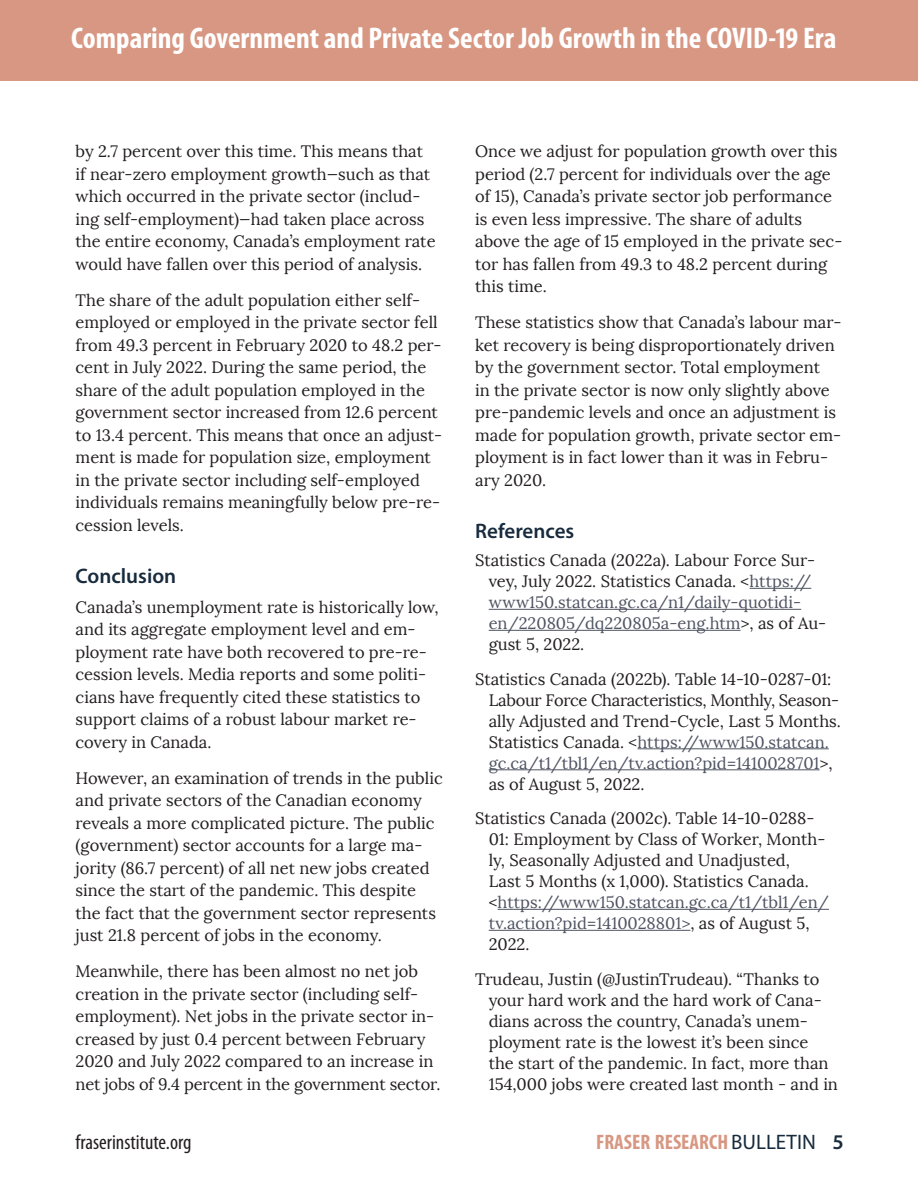
<style>
.page{position:relative;width:918px;height:1188px;background:#fff}
.page>*{position:absolute;margin:0;border:0;box-sizing:border-box;transform-origin:0 0}
.t1{font:700 condensed 30px "Myriad Pro";color:#fff}
.t2{font:700 condensed 21px "Myriad Pro";color:#d79782}
.Head_2{font:600 21px "Myriad Pro";color:#182b3d}
.t3{font:condensed 21px "Myriad Pro";color:#231f20}
.biblio_entry{font:16.5px/22.5px "Lora";color:#231f20}
.s1{color:#4f5463}
.s2{font-weight:400;font-stretch:normal;color:#182b3d}
.s3{font-weight:600;font-stretch:normal;color:#182b3d}
</style>
<div class="page">
<div style="left:0;top:0;width:918px;height:81px;background:#d79782"></div>
<hr style="left:750px;top:588px;width:61px;height:1px;background:#4f5463">
<hr style="left:489px;top:609px;width:312px;height:1px;background:#4f5463">
<hr style="left:489px;top:630px;width:252px;height:1px;background:#4f5463">
<hr style="left:638px;top:748px;width:191px;height:1px;background:#4f5463">
<hr style="left:489px;top:769px;width:331px;height:1px;background:#4f5463">
<hr style="left:498px;top:909px;width:331px;height:1px;background:#4f5463">
<hr style="left:489px;top:930px;width:201px;height:1px;background:#4f5463">
<h1 class="t1" style="left:71px;top:19px;width:767px">Comparing Government and Private Sector Job Growth in the COVID-19 Era</h1>
<p class="biblio_entry" style="left:76px;top:141px;width:362px">by 2.7 percent over this time. This means that if near-zero employment growth—such as that which occurred in the private sector (includ&shy;ing self-employment)—had taken place across the entire economy, Canada’s employment rate would have fallen over this period of analysis.</p>
<p class="biblio_entry" style="left:76px;top:289px;width:368px">The share of the adult population either self&shy;employed or employed in the private sector fell from 49.3 percent in February 2020 to 48.2 per&shy;cent in July 2022. During the same period, the share of the adult population employed in the government sector increased from 12.6 percent to 13.4 percent. This means that once an adjust&shy;ment is made for population size, employment in the private sector including self-employed individuals remains meaningfully below pre-re&shy;cession levels.</p>
<p class="Head_2" style="left:76px;top:563px;width:102px">Conclusion</p>
<p class="biblio_entry" style="left:76px;top:596px;width:365px">Canada’s unemployment rate is historically low, and its aggregate employment level and em&shy;ployment rate have both recovered to pre-re&shy;cession levels. Media reports and some politi&shy;cians have frequently cited these statistics to support claims of a robust labour market re&shy;covery in Canada.</p>
<p class="biblio_entry" style="left:76px;top:767px;width:369px">However, an examination of trends in the public and private sectors of the Canadian economy reveals a more complicated picture. The public (government) sector accounts for a large ma&shy;jority (86.7 percent) of all net new jobs created since the start of the pandemic. This despite the fact that the government sector represents just 21.8 percent of jobs in the economy.</p>
<p class="biblio_entry" style="left:76px;top:960px;width:366px">Meanwhile, there has been almost no net job creation in the private sector (including self&shy;employment). Net jobs in the private sector in&shy;creased by just 0.4 percent between February 2020 and July 2022 compared to an increase in net jobs of 9.4 percent in the government sector.</p>
<p class="biblio_entry" style="left:475px;top:141px;width:369px">Once we adjust for population growth over this period (2.7 percent for individuals over the age of 15), Canada’s private sector job performance is even less impressive. The share of adults above the age of 15 employed in the private sec&shy;tor has fallen from 49.3 to 48.2 percent during this time.</p>
<p class="biblio_entry" style="left:475px;top:312px;width:368px">These statistics show that Canada’s labour mar&shy;ket recovery is being disproportionately driven by the government sector. Total employment<br>in the private sector is now only slightly above pre-pandemic levels and once an adjustment is made for population growth, private sector em&shy;ployment is in fact lower than it was in Febru&shy;ary 2020.</p>
<p class="Head_2" style="left:475px;top:518px;width:101px">References</p>
<p class="biblio_entry" style="left:489px;top:550px;width:339px;line-height:21px;text-indent:-14px">Statistics Canada (2022a). Labour Force Sur&shy;vey, July 2022. Statistics Canada. &lt;<span class="s1">https:// www150.statcan.gc.ca/n1/daily-quotidi&shy;en/220805/dq220805a-eng.htm</span>&gt;, as of Au&shy;gust 5, 2022.</p>
<p class="biblio_entry" style="left:489px;top:669px;width:354px;line-height:21px;text-indent:-14px">Statistics Canada (2022b). Table 14-10-0287-01:<br>Labour Force Characteristics, Monthly, Season&shy;ally Adjusted and Trend-Cycle, Last 5 Months.<br>Statistics Canada. &lt;<span class="s1">https://www150.statcan. gc.ca/t1/tbl1/en/tv.action?pid=1410028701</span>&gt;, as of August 5, 2022.</p>
<p class="biblio_entry" style="left:489px;top:808px;width:342px;line-height:21px;text-indent:-14px">Statistics Canada (2002c). Table 14-10-0288- 01: Employment by Class of Worker, Month&shy;ly, Seasonally Adjusted and Unadjusted,<br>Last 5 Months (x 1,000). Statistics Canada. &lt;<span class="s1">https://www150.statcan.gc.ca/t1/tbl1/en/ tv.action?pid=1410028801&gt;</span>, as of August 5, 2022.</p>
<p class="biblio_entry" style="left:489px;top:969px;width:351px;line-height:21px;text-indent:-14px">Trudeau, Justin (@JustinTrudeau). “Thanks to your hard work and the hard work of Cana&shy;dians across the country, Canada’s unem&shy;ployment rate is the lowest it’s been since<br>the start of the pandemic. In fact, more than 154,000 jobs were created last month - and in</p>
<p class="t3" style="left:76px;top:1129px;width:117px">fraserinstitute.org</p>
<p class="t2" style="left:596px;top:1129px;width:249px">FRASER RESEARCH <span class="s2">BULLETIN</span> <span class="s3">5</span></p>
</div>
